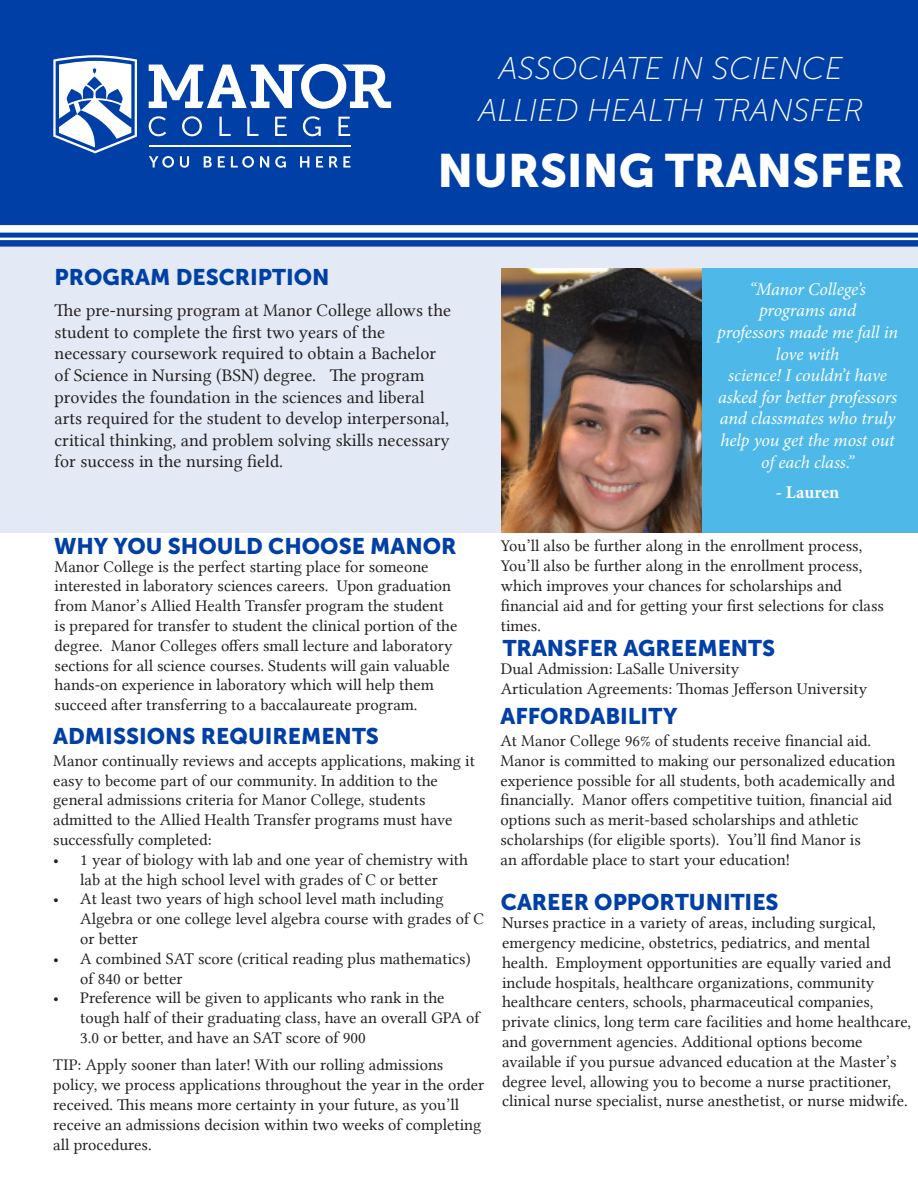
<style>
.page{position:relative;width:918px;height:1188px;background:#fff}
.page>*{position:absolute;margin:0;border:0;box-sizing:border-box;transform-origin:0 0}
.t1{font:46.5px "Museo Sans 900";color:#fff}
.t2{font:italic 31.5px "Museo Sans 100";color:#fff}
.t3{font:22.5px "Museo Sans 900";color:#0040a6}
.t4{font:18px/21.6px "Lin Libertine";color:#231f20}
.t5{font:italic 18px/21.6px "Minion Pro";letter-spacing:-.005em;color:#fbfdfe;text-align:center}
.t6{font:700 18px "Minion Pro";letter-spacing:-.005em;color:#fbfdfe}
.t7{font:16.5px/19.8px "Lin Libertine";color:#231f20}
</style>
<div class="page">
<div style="left:0;top:246px;width:918px;height:287px;background:#e3eaf5"></div>
<div style="left:0;top:0;width:918px;height:247px;background:#0040a6"></div>
<div style="left:0;top:225px;width:918px;height:8px;background:#fff"></div>
<hr style="left:0;top:238px;width:918px;height:2px;background:#fff">
<div style="left:697px;top:268px;width:221px;height:265px;background:#4eb9e9"></div>
<img style="left:502px;top:268px;width:200px;height:265px">
<svg style="left:149px;top:116px;width:17px;height:20px"></svg>
<svg style="left:182px;top:116px;width:20px;height:20px"></svg>
<svg style="left:219px;top:117px;width:12px;height:19px"></svg>
<svg style="left:247px;top:117px;width:11px;height:19px"></svg>
<svg style="left:275px;top:117px;width:12px;height:19px"></svg>
<svg style="left:303px;top:116px;width:18px;height:20px"></svg>
<svg style="left:339px;top:117px;width:11px;height:19px"></svg>
<svg style="left:149px;top:64px;width:242px;height:45px"></svg>
<svg style="left:53px;top:55px;width:84px;height:98px"></svg>
<hr style="left:149px;top:145px;width:201px;height:2px;background:#fff">
<svg style="left:149px;top:156px;width:25px;height:12px"></svg>
<svg style="left:180px;top:156px;width:9px;height:12px"></svg>
<svg style="left:204px;top:156px;width:8px;height:12px"></svg>
<svg style="left:218px;top:156px;width:7px;height:12px"></svg>
<svg style="left:231px;top:156px;width:23px;height:12px"></svg>
<svg style="left:260px;top:156px;width:9px;height:12px"></svg>
<svg style="left:275px;top:156px;width:11px;height:12px"></svg>
<svg style="left:300px;top:156px;width:9px;height:12px"></svg>
<svg style="left:316px;top:156px;width:7px;height:12px"></svg>
<svg style="left:329px;top:156px;width:21px;height:12px"></svg>
<p class="t2" style="left:499px;top:51px;width:346px">ASSOCIATE IN SCIENCE</p>
<p class="t2" style="left:478px;top:93px;width:386px">ALLIED HEALTH TRANSFER</p>
<p class="t1" style="left:438px;top:145px;width:468px">NURSING TRANSFER</p>
<p class="t3" style="left:55px;top:265px;width:277px">PROGRAM DESCRIPTION</p>
<p class="t4" style="left:55px;top:300px;width:398px">The pre-nursing program at Manor College allows the student to complete the first two years of the</p>
<p class="t4" style="left:55px;top:343px;width:397px">necessary coursework required to obtain a Bachelor of Science in Nursing (BSN) degree. The program provides the foundation in the sciences and liberal arts required for the student to develop interpersonal, critical thinking, and problem solving skills necessary for success in the nursing field.</p>
<p class="t3" style="left:54px;top:533px;width:404px">WHY YOU SHOULD CHOOSE MANOR</p>
<p class="t7" style="left:55px;top:556px;width:404px">Manor College is the perfect starting place for someone interested in laboratory sciences careers. Upon graduation from Manor’s Allied Health Transfer program the student is prepared for transfer to student the clinical portion of the degree. Manor Colleges offers small lecture and laboratory sections for all science courses. Students will gain valuable hands-on experience in laboratory which will help them</p>
<p class="t7" style="left:55px;top:695px;width:364px">succeed after transferring to a baccalaureate program.</p>
<p class="t3" style="left:53px;top:723px;width:327px">ADMISSIONS REQUIREMENTS</p>
<p class="t7" style="left:53px;top:751px;width:423px">Manor continually reviews and accepts applications, making it easy to become part of our community. In addition to the</p>
<p class="t7" style="left:53px;top:790px;width:374px">general admissions criteria for Manor College, students</p>
<p class="t7" style="left:53px;top:810px;width:401px">admitted to the Allied Health Transfer programs must have</p>
<p class="t7" style="left:53px;top:830px;width:160px">successfully completed:</p>
<p class="t7" style="left:53px;top:850px;width:416px;text-align:center">• 1 year of biology with lab and one year of chemistry with lab at the high school level with grades of C or better</p>
<p class="t7" style="left:80px;top:889px;width:405px;text-indent:-27px">• At least two years of high school level math including<br>Algebra or one college level algebra course with grades of C or better</p>
<p class="t7" style="left:80px;top:949px;width:392px;text-indent:-27px">• A combined SAT score (critical reading plus mathematics) of 840 or better</p>
<p class="t7" style="left:80px;top:988px;width:401px;text-indent:-27px">• Preference will be given to applicants who rank in the tough half of their graduating class, have an overall GPA of<br>3.0 or better, and have an SAT score of 900</p>
<p class="t7" style="left:53px;top:1055px;width:433px">TIP: Apply sooner than later! With our rolling admissions policy, we process applications throughout the year in the order received. This means more certainty in your future, as you’ll receive an admissions decision within two weeks of completing all procedures.</p>
<p class="t5" style="left:750px;top:278px;width:118px">“Manor College’s</p>
<p class="t5" style="left:759px;top:300px;width:99px">programs and</p>
<p class="t5" style="left:717px;top:322px;width:182px">professors made me fall in love with</p>
<p class="t5" style="left:718px;top:365px;width:181px">science! I couldn’t have asked for better professors and classmates who truly help you get the most out of each class.”</p>
<p class="t6" style="left:776px;top:480px;width:65px">- Lauren</p>
<p class="t7" style="left:501px;top:536px;width:363px">You’ll also be further along in the enrollment process,<br>You’ll also be further along in the enrollment process,</p>
<p class="t7" style="left:501px;top:576px;width:343px">which improves your chances for scholarships and</p>
<p class="t7" style="left:501px;top:596px;width:385px">financial aid and for getting your first selections for class times.</p>
<p class="t3" style="left:503px;top:636px;width:274px">TRANSFER AGREEMENTS</p>
<p class="t7" style="left:501px;top:659px;width:240px">Dual Admission: LaSalle University</p>
<p class="t7" style="left:501px;top:679px;width:368px">Articulation Agreements: Thomas Jefferson University</p>
<p class="t3" style="left:501px;top:703px;width:178px">AFFORDABILITY</p>
<p class="t7" style="left:501px;top:731px;width:372px">At Manor College 96% of students receive financial aid.</p>
<p class="t7" style="left:501px;top:751px;width:396px">Manor is committed to making our personalized education experience possible for all students, both academically and financially. Manor offers competitive tuition, financial aid options such as merit-based scholarships and athletic</p>
<p class="t7" style="left:501px;top:830px;width:362px">scholarships (for eligible sports). You’ll find Manor is</p>
<p class="t7" style="left:501px;top:850px;width:291px">an affordable place to start your education!</p>
<p class="t3" style="left:501px;top:890px;width:279px">CAREER OPPORTUNITIES</p>
<p class="t7" style="left:502px;top:913px;width:375px">Nurses practice in a variety of areas, including surgical,</p>
<p class="t7" style="left:502px;top:933px;width:391px">emergency medicine, obstetrics, pediatrics, and mental health. Employment opportunities are equally varied and</p>
<p class="t7" style="left:502px;top:972px;width:411px">include hospitals, healthcare organizations, community healthcare centers, schools, pharmaceutical companies, private clinics, long term care facilities and home healthcare, and government agencies. Additional options become</p>
<p class="t7" style="left:502px;top:1052px;width:407px">available if you pursue advanced education at the Master’s degree level, allowing you to become a nurse practitioner, clinical nurse specialist, nurse anesthetist, or nurse midwife.</p>
</div>
